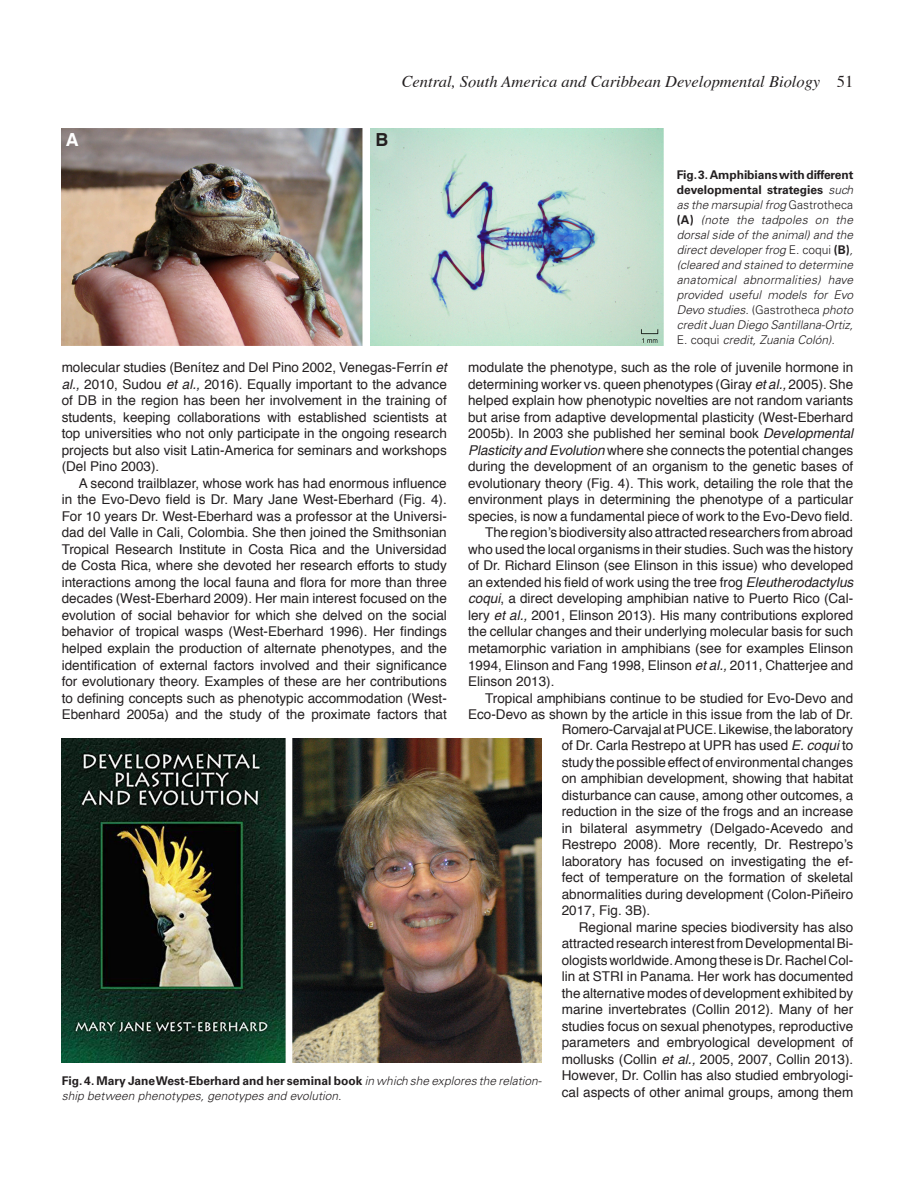
<style>
.page{position:relative;width:915px;height:1191px;background:#fff}
.page>*{position:absolute;margin:0;border:0;box-sizing:border-box;transform-origin:0 0}
._0-PictureA_B_C{font:700 18px "Helvetica";color:#fff}
._0-PictureA_B_C-2{font:700 18px "Helvetica";color:#231f20}
.t1{font:italic 16.5px "Times";color:#231f20}
._0-Texto{font:13.5px/16.5px "Helvetica";color:#231f20;text-align:justify}
._0-PictureLegendText{font:italic 300 12px/15px "Univers LT Std";color:#231f20;text-align:justify}
.s1{font-style:normal}
.s2{font-weight:700;font-style:normal}
.s3{font-style:italic}
</style>
<div class="page">
<img style="left:62px;top:738px;width:479px;height:324px">
<img style="left:62px;top:128px;width:300px;height:218px">
<img style="left:370px;top:128px;width:293px;height:218px">
<p class="t1" style="left:401px;top:73px;width:453px">Central, South America and Caribbean Developmental Biology <span class="s1">51</span></p>
<p class="_0-PictureA_B_C" style="left:66px;top:129px;width:14px">A</p>
<p class="_0-PictureA_B_C-2" style="left:375px;top:129px;width:14px">B</p>
<p class="_0-PictureLegendText" style="left:676px;top:168px;width:178px"><span class="s2">Fig. 3.Amphibians with different developmental strategies</span> such as the marsupial frog <span class="s1">Gastrotheca </span><span class="s2">(A)</span> (note the tadpoles on the dorsal side of the animal) and the direct developer frog <span class="s1">E. coqui</span> <span class="s2">(B)</span>, (cleared and stained to determine anatomical abnormalities) have provided useful models for Evo Devo studies. <span class="s1">(Gastrotheca</span> photo credit Juan Diego Santillana-Ortiz, <span class="s1">E. coqui</span> credit, Zuania Colón).</p>
<p class="_0-Texto" style="left:62px;top:360px;width:386px">molecular studies (Benítez and Del Pino 2002, Venegas-Ferrín <span class="s3">et al.,</span> 2010, Sudou <span class="s3">et al.,</span> 2016). Equally important to the advance of DB in the region has been her involvement in the training of students, keeping collaborations with established scientists at top universities who not only participate in the ongoing research projects but also visit Latin-America for seminars and workshops (Del Pino 2003).</p>
<p class="_0-Texto" style="left:62px;top:475px;width:386px;text-indent:17px">A second trailblazer, whose work has had enormous influence in the Evo-Devo field is Dr. Mary Jane West-Eberhard (Fig. 4).<br>For 10 years Dr. West-Eberhard was a professor at the Universi&shy;dad del Valle in Cali, Colombia. She then joined the Smithsonian Tropical Research Institute in Costa Rica and the Universidad de Costa Rica, where she devoted her research efforts to study interactions among the local fauna and flora for more than three decades (West-Eberhard 2009). Her main interest focused on the evolution of social behavior for which she delved on the social behavior of tropical wasps (West-Eberhard 1996). Her findings helped explain the production of alternate phenotypes, and the identification of external factors involved and their significance for evolutionary theory. Examples of these are her contributions to defining concepts such as phenotypic accommodation (West-Ebenhard 2005a) and the study of the proximate factors that</p>
<p class="_0-Texto" style="left:468px;top:360px;width:386px">modulate the phenotype, such as the role of juvenile hormone in determining worker vs. queen phenotypes (Giray <span class="s3">et al.,</span> 2005). She helped explain how phenotypic novelties are not random variants but arise from adaptive developmental plasticity (West-Eberhard 2005b). In 2003 she published her seminal book <span class="s3">Developmental Plasticity and Evolution</span> where she connects the potential changes during the development of an organism to the genetic bases of evolutionary theory (Fig. 4). This work, detailing the role that the environment plays in determining the phenotype of a particular species, is now a fundamental piece of work to the Evo-Devo field.</p>
<p class="_0-Texto" style="left:468px;top:525px;width:386px;text-indent:17px">The region’s biodiversity also attracted researchers from abroad who used the local organisms in their studies. Such was the history of Dr. Richard Elinson (see Elinson in this issue) who developed an extended his field of work using the tree frog <span class="s3">Eleutherodactylus coqui</span>, a direct developing amphibian native to Puerto Rico (Cal&shy;lery <span class="s3">et al.,</span> 2001, Elinson 2013). His many contributions explored the cellular changes and their underlying molecular basis for such metamorphic variation in amphibians (see for examples Elinson 1994, Elinson and Fang 1998, Elinson <span class="s3">et al.,</span> 2011, Chatterjee and Elinson 2013).</p>
<p class="_0-Texto" style="left:468px;top:690px;width:386px;text-align:right">Tropical amphibians continue to be studied for Evo-Devo and<br>Eco-Devo as shown by the article in this issue from the lab of Dr.</p>
<p class="_0-Texto" style="left:561px;top:721px;width:293px">Romero-Carvajal at PUCE. Likewise, the laboratory of Dr. Carla Restrepo at UPR has used <span class="s3">E. coqui</span> to study the possible effect of environmental changes on amphibian development, showing that habitat disturbance can cause, among other outcomes, a reduction in the size of the frogs and an increase in bilateral asymmetry (Delgado-Acevedo and Restrepo 2008). More recently, Dr. Restrepo’s laboratory has focused on investigating the ef&shy;fect of temperature on the formation of skeletal abnormalities during development (Colon-Piñeiro 2017, Fig. 3B).</p>
<p class="_0-Texto" style="left:561px;top:919px;width:293px;text-indent:17px">Regional marine species biodiversity has also attracted research interest from Developmental Bi&shy;ologists worldwide. Among these is Dr. Rachel Col&shy;lin at STRI in Panama. Her work has documented the alternative modes of development exhibited by marine invertebrates (Collin 2012). Many of her studies focus on sexual phenotypes, reproductive parameters and embryological development of mollusks (Collin <span class="s3">et al.,</span> 2005, 2007, Collin 2013).<br>However, Dr. Collin has also studied embryologi&shy;cal aspects of other animal groups, among them</p>
<p class="_0-PictureLegendText" style="left:62px;top:1073px;width:481px"><span class="s2">Fig. 4. Mary Jane West-Eberhard and her seminal book</span> in which she explores the relation&shy;ship between phenotypes, genotypes and evolution.</p>
</div>
